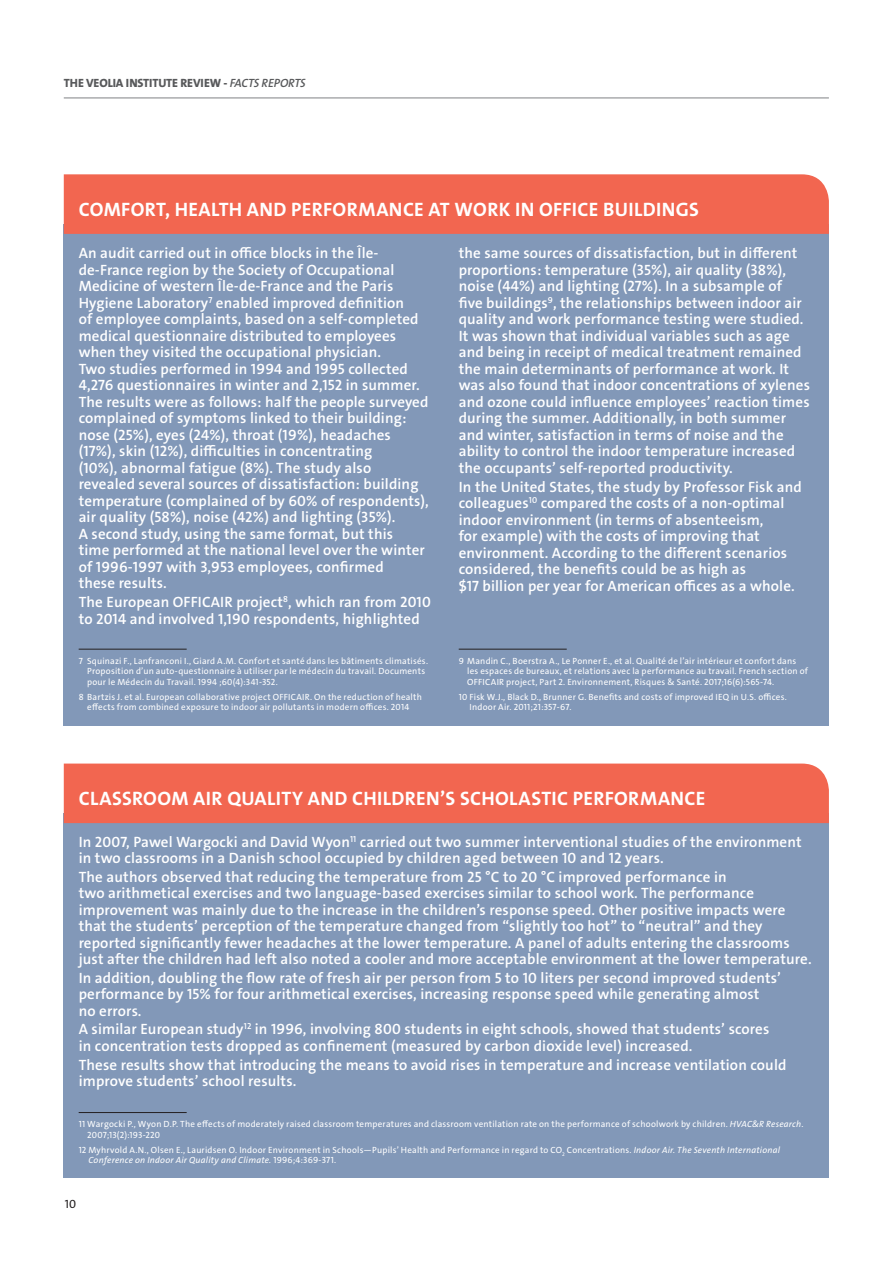
<style>
.page{position:relative;width:893px;height:1263px;background:#fff}
.page>*{position:absolute;margin:0;border:0;box-sizing:border-box;transform-origin:0 0}
.t1{font:19.5px "The Sans Veolia W7 Bld";letter-spacing:.02em;color:#fff}
.t2{font:15px/16.5px "The Sans Veolia W6 Se Bld";letter-spacing:.01em;color:#fff}
.t3{font:12px "The Sans Veolia W8 Ex Bld";letter-spacing:-.005em;color:#58595b}
.t4{font:12px "The Sans Veolia W5 Pla";color:#231f20}
.t5{font:9px/10.5px "The Sans Veolia W5 Pla";letter-spacing:.025em;color:#fff}
.t6{font:9px "The Sans Veolia W5 Pla It";letter-spacing:.025em;color:#fff}
.s1{font-family:"The Sans Veolia W6 Se Bld It"}
.s2{font-family:"The Sans Veolia W5 Pla It"}
.s3{font-family:"The Sans Veolia W5 Pla"}
</style>
<div class="page">
<div style="left:64px;top:224px;width:765px;height:502px;background:#8298b8"></div>
<div style="left:64px;top:813px;width:765px;height:365px;background:#8298b8"></div>
<div style="left:64px;top:174px;width:765px;height:60px;background:#f26650"></div>
<div style="left:64px;top:763px;width:765px;height:60px;background:#f26650"></div>
<hr style="left:79px;top:649px;width:108px;height:1px;background:#231f20">
<hr style="left:459px;top:649px;width:108px;height:1px;background:#231f20">
<hr style="left:79px;top:1112px;width:108px;height:1px;background:#231f20">
<hr style="left:64px;top:98px;width:765px;height:1px;background:#808285">
<p class="t3" style="left:64px;top:77px;width:243px">THE VEOLIA INSTITUTE REVIEW - <span class="s1">FACTS REPORTS</span></p>
<h1 class="t1" style="left:79px;top:200px;width:622px">COMFORT, HEALTH AND PERFORMANCE AT WORK IN OFFICE BUILDINGS</h1>
<p class="t2" style="left:79px;top:246px;width:352px">An audit carried out in office blocks in the Île&shy;de-France region by the Society of Occupational Medicine of western Île-de-France and the Paris Hygiene Laboratory<sup>7</sup> enabled improved definition<br>of employee complaints, based on a self-completed medical questionnaire distributed to employees when they visited the occupational physician.<br>Two studies performed in 1994 and 1995 collected 4,276 questionnaires in winter and 2,152 in summer.<br>The results were as follows: half the people surveyed complained of symptoms linked to their building: nose (25%), eyes (24%), throat (19%), headaches (17%), skin (12%), difficulties in concentrating<br>(10%), abnormal fatigue (8%). The study also revealed several sources of dissatisfaction: building temperature (complained of by 60% of respondents), air quality (58%), noise (42%) and lighting (35%).<br>A second study, using the same format, but this<br>time performed at the national level over the winter of 1996-1997 with 3,953 employees, confirmed<br>these results.</p>
<p class="t2" style="left:79px;top:594px;width:354px">The European OFFICAIR project<sup>8</sup>, which ran from 2010 to 2014 and involved 1,190 respondents, highlighted</p>
<p class="t5" style="left:87px;top:656px;width:342px;text-indent:-9px">7 Squinazi F., Lanfranconi I., Giard A.M. Confort et santé dans les bâtiments climatisés.<br>Proposition d’un auto-questionnaire à utiliser par le médecin du travail. Documents pour le Médecin du Travail. 1994 ;60(4):341-352.</p>
<p class="t5" style="left:79px;top:692px;width:345px;text-align:center">8 Bartzis J. et al. European collaborative project OFFICAIR. On the reduction of health effects from combined exposure to indoor air pollutants in modern offices. 2014</p>
<p class="t2" style="left:459px;top:246px;width:353px">the same sources of dissatisfaction, but in different proportions: temperature (35%), air quality (38%), noise (44%) and lighting (27%). In a subsample of<br>five buildings<sup>9</sup>, the relationships between indoor air quality and work performance testing were studied.<br>It was shown that individual variables such as age and being in receipt of medical treatment remained the main determinants of performance at work. It was also found that indoor concentrations of xylenes and ozone could influence employees’ reaction times during the summer. Additionally, in both summer and winter, satisfaction in terms of noise and the ability to control the indoor temperature increased the occupants’ self-reported productivity.</p>
<p class="t2" style="left:459px;top:479px;width:345px">In the United States, the study by Professor Fisk and colleagues<sup>10</sup> compared the costs of a non-optimal indoor environment (in terms of absenteeism,<br>for example) with the costs of improving that environment. According to the different scenarios considered, the benefits could be as high as<br>$17 billion per year for American offices as a whole.</p>
<p class="t5" style="left:467px;top:656px;width:342px;text-indent:-9px">9 Mandin C., Boerstra A., Le Ponner E., et al. Qualité de l’air intérieur et confort dans les espaces de bureaux, et relations avec la performance au travail. French section of<br>OFFICAIR project, Part 2. Environnement, Risques &amp; Santé. 2017;16(6):565-74 .</p>
<p class="t5" style="left:469px;top:692px;width:319px;text-indent:-11px">10 Fisk W.J., Black D., Brunner G. Benefits and costs of improved IEQ in U.S. offices.<br>Indoor Air. 2011;21:357-67.</p>
<h1 class="t1" style="left:79px;top:788px;width:628px">CLASSROOM AIR QUALITY AND CHILDREN’S SCHOLASTIC PERFORMANCE</h1>
<p class="t2" style="left:79px;top:834px;width:724px">In 2007, Pawel Wargocki and David Wyon<sup>11</sup> carried out two summer interventional studies of the environment in two classrooms in a Danish school occupied by children aged between 10 and 12 years.</p>
<p class="t2" style="left:79px;top:869px;width:734px">The authors observed that reducing the temperature from 25 °C to 20 °C improved performance in<br>two arithmetical exercises and two language-based exercises similar to school work. The performance improvement was mainly due to the increase in the children’s response speed. Other positive impacts were that the students’ perception of the temperature changed from “slightly too hot” to “neutral” and they reported significantly fewer headaches at the lower temperature. A panel of adults entering the classrooms just after the children had left also noted a cooler and more acceptable environment at the lower temperature.</p>
<p class="t2" style="left:79px;top:970px;width:704px">In addition, doubling the flow rate of fresh air per person from 5 to 10 liters per second improved students’ performance by 15% for four arithmetical exercises, increasing response speed while generating almost<br>no errors.</p>
<p class="t2" style="left:79px;top:1022px;width:692px">A similar European study<sup>12</sup> in 1996, involving 800 students in eight schools, showed that students’ scores in concentration tests dropped as confinement (measured by carbon dioxide level) increased.</p>
<p class="t2" style="left:79px;top:1057px;width:709px">These results show that introducing the means to avoid rises in temperature and increase ventilation could improve students’ school results.</p>
<p class="t5" style="left:87px;top:1119px;width:718px;text-indent:-9px">11 Wargocki P., Wyon D.P. The effects of moderately raised classroom temperatures and classroom ventilation rate on the performance of schoolwork by children. <span class="s2">HVAC&amp;R Research</span>.<br>2007;13(2):193-220</p>
<p class="t5" style="left:79px;top:1145px;width:703px">12 Myhrvold A.N., Olsen E., Lauridsen O. Indoor Environment in Schools—Pupils’ Health and Performance in regard to CO<sub>2</sub> Concentrations. <span class="s2">Indoor Air. The Seventh International</span></p>
<p class="t6" style="left:89px;top:1157px;width:249px">Conference on Indoor Air Quality and Climate. <span class="s3">1996;4:369-371.</span></p>
<p class="t4" style="left:65px;top:1198px;width:13px">10</p>
</div>
